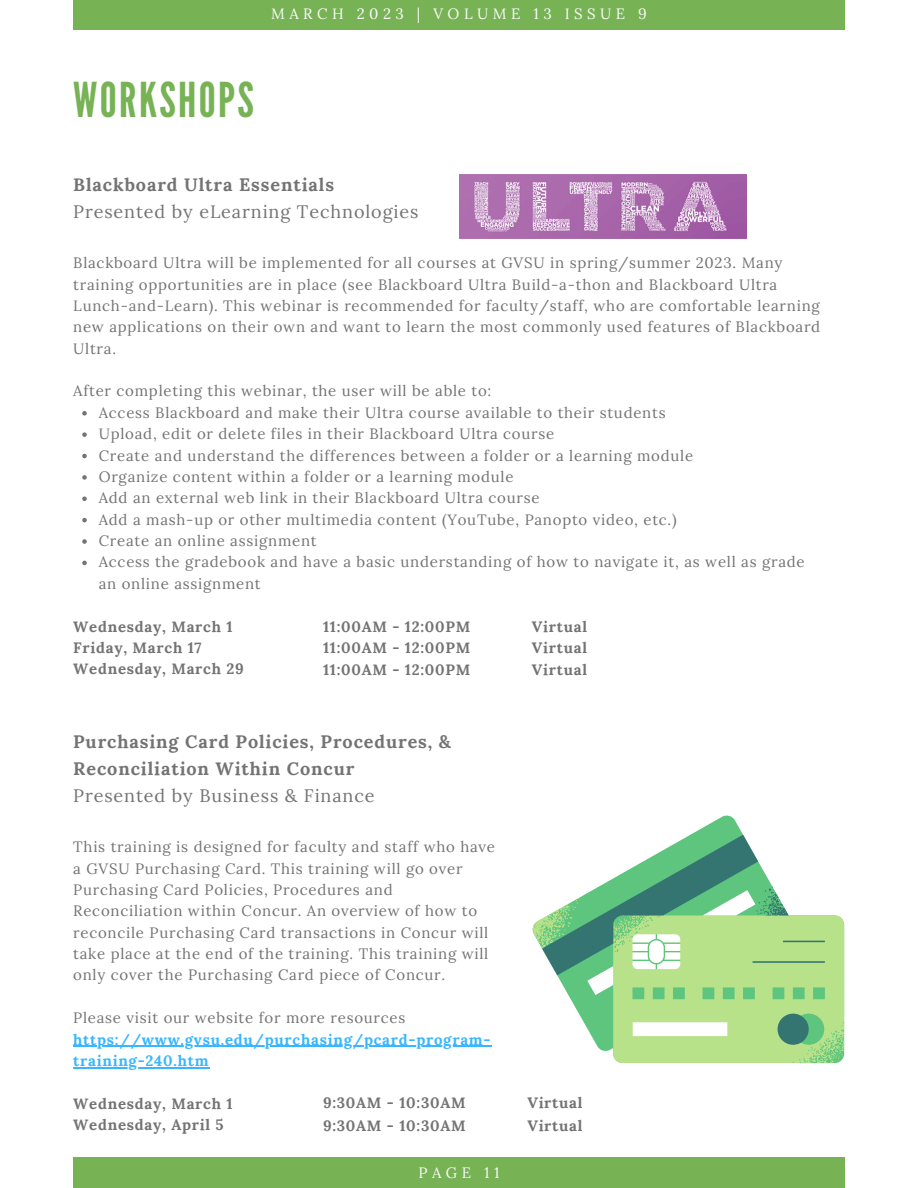
<style>
.page{position:relative;width:918px;height:1188px;background:#fff}
.page>*{position:absolute;margin:0;border:0;box-sizing:border-box;transform-origin:0 0}
.t1{font:48px "League Gothic";letter-spacing:.05em;color:#77b255}
.t2{font:700 18px/27px "Lora";letter-spacing:.05em;color:#737373}
.t3{font:18px "Lora";letter-spacing:.05em;color:#737373}
.t4{font:15px/21.3px "Lora";letter-spacing:.05em;color:#737373}
.t5{font:700 15px/21.3px "Lora";letter-spacing:.05em;color:#737373}
.t6{font:700 15px/21.3px "Lora";letter-spacing:.05em;color:#38b6ff}
.t7{font:15px "Lora";letter-spacing:.3em;color:#fafafa}
</style>
<div class="page">
<div style="left:73px;top:1157px;width:772px;height:31px;background:#77b255"></div>
<div style="left:73px;top:0;width:772px;height:30px;background:#77b255"></div>
<img style="left:459px;top:174px;width:288px;height:64px">
<svg style="left:82px;top:411px;width:5px;height:5px"></svg>
<svg style="left:82px;top:432px;width:5px;height:5px"></svg>
<svg style="left:82px;top:454px;width:5px;height:4px"></svg>
<svg style="left:82px;top:475px;width:5px;height:5px"></svg>
<svg style="left:82px;top:497px;width:5px;height:4px"></svg>
<svg style="left:82px;top:518px;width:5px;height:4px"></svg>
<svg style="left:82px;top:539px;width:5px;height:5px"></svg>
<svg style="left:82px;top:561px;width:5px;height:4px"></svg>
<svg style="left:690px;top:816px;width:54px;height:19px"></svg>
<svg style="left:533px;top:915px;width:311px;height:148px;fill:#b8e28a"></svg>
<svg style="left:542px;top:835px;width:283px;height:210px"></svg>
<hr style="left:73px;top:1046px;width:418px;height:1px;background:#38b6ff">
<hr style="left:73px;top:1067px;width:136px;height:1px;background:#38b6ff">
<p class="t7" style="left:271px;top:4px;width:377px">MARCH 2023 | VOLUME 13 ISSUE 9</p>
<h1 class="t1" style="left:73px;top:72px;width:182px">WORKSHOPS</h1>
<p class="t2" style="left:73px;top:170px;width:262px">Blackboard Ultra Essentials</p>
<p class="t3" style="left:73px;top:199px;width:347px">Presented by eLearning Technologies</p>
<p class="t4" style="left:73px;top:252px;width:749px">Blackboard Ultra will be implemented for all courses at GVSU in spring/summer 2023. Many training opportunities are in place (see Blackboard Ultra Build-a-thon and Blackboard Ultra Lunch-and-Learn). This webinar is recommended for faculty/staff, who are comfortable learning new applications on their own and want to learn the most commonly used features of Blackboard Ultra.</p>
<p class="t4" style="left:73px;top:380px;width:420px">After completing this webinar, the user will be able to:</p>
<p class="t4" style="left:99px;top:402px;width:707px">Access Blackboard and make their Ultra course available to their students<br>Upload, edit or delete files in their Blackboard Ultra course<br>Create and understand the differences between a folder or a learning module<br>Organize content within a folder or a learning module<br>Add an external web link in their Blackboard Ultra course<br>Add a mash-up or other multimedia content (YouTube, Panopto video, etc.)<br>Create an online assignment<br>Access the gradebook and have a basic understanding of how to navigate it, as well as grade an online assignment</p>
<p class="t5" style="left:73px;top:615px;width:172px">Wednesday, March 1<br>Friday, March 17<br>Wednesday, March 29</p>
<p class="t5" style="left:323px;top:616px;width:149px">11:00AM - 12:00PM</p>
<p class="t5" style="left:532px;top:616px;width:57px">Virtual</p>
<p class="t5" style="left:323px;top:637px;width:149px">11:00AM - 12:00PM</p>
<p class="t5" style="left:532px;top:637px;width:57px">Virtual</p>
<p class="t5" style="left:323px;top:659px;width:149px">11:00AM - 12:00PM</p>
<p class="t5" style="left:532px;top:659px;width:57px">Virtual</p>
<p class="t2" style="left:73px;top:727px;width:379px">Purchasing Card Policies, Procedures, &amp;<br>Reconciliation Within Concur</p>
<p class="t3" style="left:73px;top:783px;width:303px">Presented by Business &amp; Finance</p>
<p class="t4" style="left:73px;top:836px;width:423px">This training is designed for faculty and staff who have a GVSU Purchasing Card. This training will go over Purchasing Card Policies, Procedures and Reconciliation within Concur. An overview of how to reconcile Purchasing Card transactions in Concur will take place at the end of the training. This training will only cover the Purchasing Card piece of Concur.</p>
<p class="t4" style="left:73px;top:1007px;width:334px">Please visit our website for more resources</p>
<p class="t6" style="left:73px;top:1028px;width:419px">https://www.gvsu.edu/purchasing/pcard-program&shy;training-240.htm</p>
<p class="t5" style="left:73px;top:1093px;width:161px">Wednesday, March 1<br>Wednesday, April 5</p>
<p class="t5" style="left:323px;top:1092px;width:144px">9:30AM - 10:30AM</p>
<p class="t5" style="left:527px;top:1092px;width:57px">Virtual</p>
<p class="t5" style="left:323px;top:1114px;width:144px">9:30AM - 10:30AM</p>
<p class="t5" style="left:527px;top:1114px;width:57px">Virtual</p>
<p class="t7" style="left:418px;top:1163px;width:83px">PAGE 11</p>
</div>
